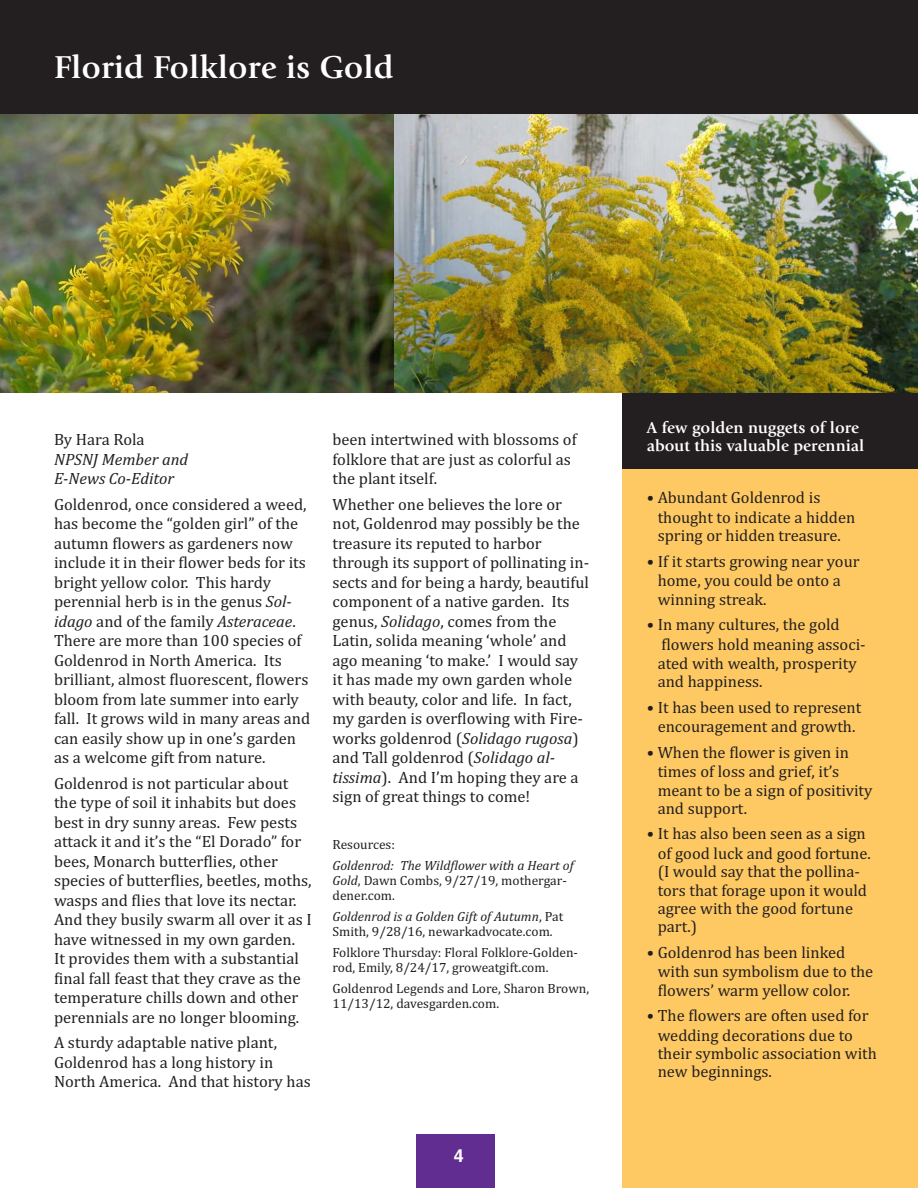
<style>
.page{position:relative;width:918px;height:1188px;background:#fff}
.page>*{position:absolute;margin:0;border:0;box-sizing:border-box;transform-origin:0 0}
.t1{font:700 33px "Giovanni";color:#fff}
.t2{font:700 18px "Helvetica";color:#fff}
.t3{font:16.5px/19.5px "Cambria";color:#231f20}
.t4{font:700 16.5px/18.3px "Giovanni";color:#fff}
.t5{font:italic 16.5px/19.5px "Cambria";color:#231f20}
.t6{font:13.5px/15px "Cambria";color:#231f20}
.t7{font:italic 13.5px/15px "Cambria";color:#231f20}
.s1{font-style:italic}
.s2{font-style:normal}
.s3{color:#231f20}
</style>
<div class="page">
<div style="left:622px;top:395px;width:296px;height:793px;background:#fec962"></div>
<img style="left:394px;top:114px;width:524px;height:279px">
<div style="left:416px;top:1134px;width:79px;height:54px;background:#612d91"></div>
<div style="left:622px;top:394px;width:296px;height:75px;background:#231f20"></div>
<img style="left:0;top:114px;width:394px;height:279px">
<div style="left:0;top:0;width:918px;height:114px;background:#231f20"></div>
<h1 class="t1" style="left:54px;top:54px;width:341px">Florid Folklore is Gold</h1>
<p class="t3" style="left:54px;top:430px;width:92px">By Hara Rola</p>
<p class="t5" style="left:54px;top:449px;width:136px">NPSNJ Member and<br>E-News Co-Editor</p>
<p class="t3" style="left:54px;top:494px;width:258px">Goldenrod, once considered a weed, has become the “golden girl” of the autumn flowers as gardeners now include it in their flower beds for its bright yellow color. This hardy perennial herb is in the genus <span class="s1">Sol&shy;idago</span> and of the family <span class="s1">Asteraceae</span>.<br>There are more than 100 species of Goldenrod in North America. Its brilliant, almost fluorescent, flowers bloom from late summer into early fall. It grows wild in many areas and can easily show up in one’s garden as a welcome gift from nature.</p>
<p class="t3" style="left:54px;top:773px;width:259px">Goldenrod is not particular about the type of soil it inhabits but does best in dry sunny areas. Few pests attack it and it’s the “El Dorado” for bees, Monarch butterflies, other species of butterflies, beetles, moths, wasps and flies that love its nectar.<br>And they busily swarm all over it as I have witnessed in my own garden.<br>It provides them with a substantial final fall feast that they crave as the temperature chills down and other perennials are no longer blooming.</p>
<p class="t3" style="left:54px;top:1033px;width:258px">A sturdy adaptable native plant,<br>Goldenrod has a long history in<br>North America. And that history has</p>
<p class="t3" style="left:333px;top:430px;width:246px">been intertwined with blossoms of folklore that are just as colorful as the plant itself.</p>
<p class="t3" style="left:333px;top:494px;width:258px">Whether one believes the lore or not, Goldenrod may possibly be the treasure its reputed to harbor through its support of pollinating in&shy;sects and for being a hardy, beautiful component of a native garden. Its genus, <span class="s1">Solidago</span>, comes from the Latin, solida meaning ‘whole’ and ago meaning ‘to make.’ I would say it has made my own garden whole with beauty, color and life. In fact, my garden is overflowing with Fire&shy;works goldenrod (<span class="s1">Solidago rugosa</span>) and Tall goldenrod (<span class="s1">Solidago al&shy;tissima</span>). And I’m hoping they are a sign of great things to come!</p>
<p class="t6" style="left:333px;top:836px;width:64px">Resources:</p>
<p class="t7" style="left:333px;top:857px;width:243px">Goldenrod: The Wildflower with a Heart of<br>Gold<span class="s2">, Dawn Combs, 9/27/19, mothergar&shy;dener.com.</span></p>
<p class="t6" style="left:333px;top:908px;width:232px"><span class="s1">Goldenrod is a Golden Gift of Autumn</span>, Pat<br>Smith, 9/28/16, newarkadvocate.com.</p>
<p class="t6" style="left:333px;top:944px;width:247px">Folklore Thursday: Floral Folklore-Golden&shy;rod, Emily, 8/24/17, groweatgift.com.</p>
<p class="t6" style="left:333px;top:980px;width:258px">Goldenrod Legends and Lore, Sharon Brown,<br>11/13/12, davesgarden.com.</p>
<p class="t2" style="left:454px;top:1145px;width:12px">4</p>
<p class="t4" style="left:647px;top:420px;width:224px">A few golden nuggets of lore about this valuable perennial<span class="s3">:</span></p>
<p class="t3" style="left:658px;top:488px;width:199px;line-height:18.9px;text-indent:-11px">• Abundant Goldenrod is thought to indicate a hidden spring or hidden treasure.</p>
<p class="t3" style="left:658px;top:552px;width:203px;line-height:18.9px;text-indent:-11px">• If it starts growing near your home, you could be onto a winning streak.</p>
<p class="t3" style="left:658px;top:615px;width:210px;line-height:19px;text-indent:-11px">• In many cultures, the gold flowers hold meaning associ&shy;ated with wealth, prosperity and happiness.</p>
<p class="t3" style="left:647px;top:697px;width:216px;text-align:center">• It has been used to represent encouragement and growth.</p>
<p class="t3" style="left:658px;top:743px;width:216px;line-height:18.8px;text-indent:-11px">• When the flower is given in times of loss and grief, it’s meant to be a sign of positivity and support.</p>
<p class="t3" style="left:658px;top:825px;width:215px;line-height:18.6px;text-indent:-11px">• It has also been seen as a sign of good luck and good fortune. (I would say that the pollina&shy;tors that forage upon it would agree with the good fortune part.)</p>
<p class="t3" style="left:658px;top:943px;width:217px;line-height:18.9px;text-indent:-11px">• Goldenrod has been linked with sun symbolism due to the flowers’ warm yellow color.</p>
<p class="t3" style="left:658px;top:1006px;width:221px;line-height:18.8px;text-indent:-11px">• The flowers are often used for wedding decorations due to their symbolic association with new beginnings.</p>
</div>
